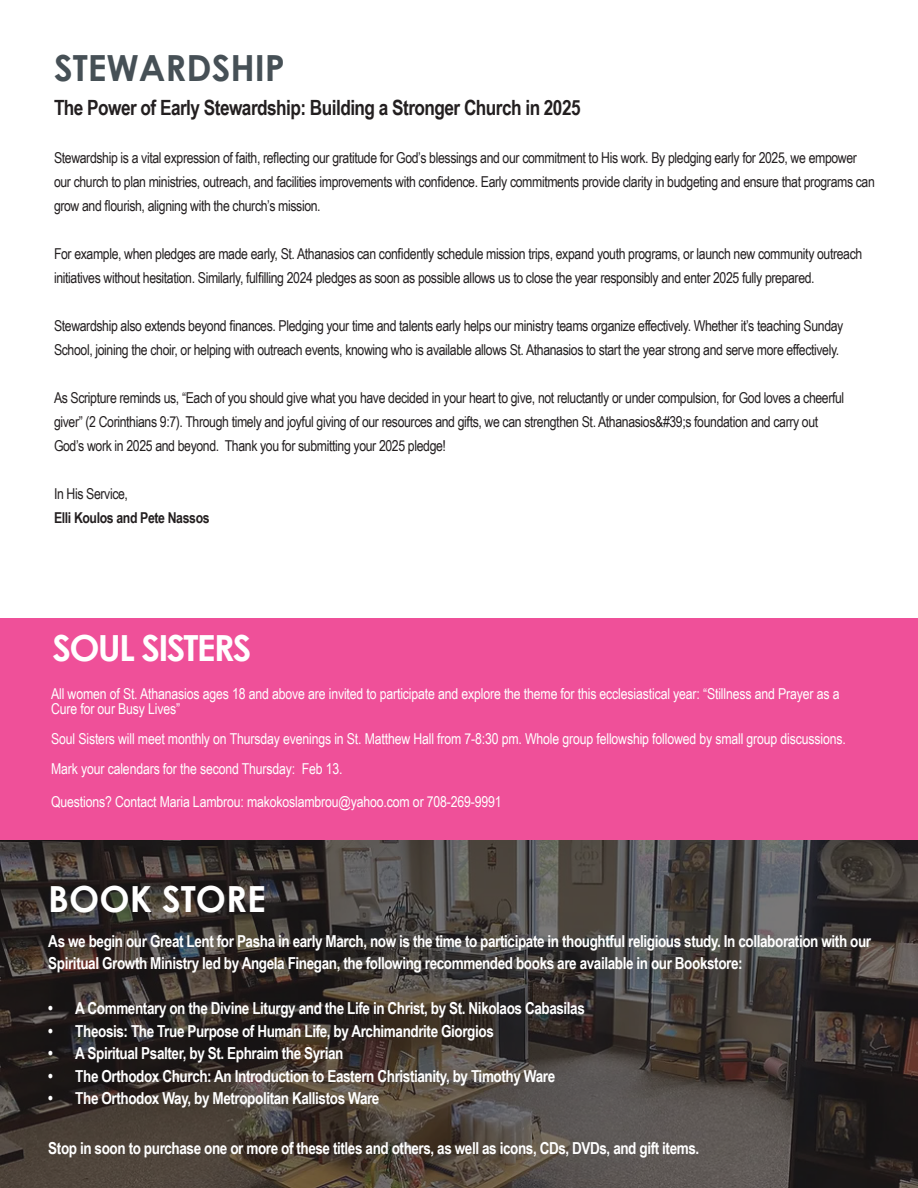
<style>
.page{position:relative;width:918px;height:1188px;background:#fff}
.page>*{position:absolute;margin:0;border:0;box-sizing:border-box;transform-origin:0 0}
.t1{font:700 36px "Century Gothic";color:#465056}
.t2{font:700 36px "Century Gothic";letter-spacing:-.05em;color:#fff}
.t3{font:700 36px "Century Gothic";color:#fff}
.t4{font:700 21px "Arial Narrow";letter-spacing:-.025em;color:#231f20}
.t5{font:700 16.5px/22.5px "Arial Narrow";letter-spacing:-.025em;color:#fff}
.t6{font:15px/24px "Arial Narrow";letter-spacing:-.025em;color:#231f20}
.t7{font:15px/15px "Arial Narrow";letter-spacing:-.01em;color:#fff}
.t8{font:700 15px "Arial Narrow";letter-spacing:-.025em;color:#231f20}
</style>
<div class="page">
<svg style="left:0;top:839px;width:917px;height:349px;background:#403a36"></svg>
<hr style="left:917px;top:659px;width:1px;height:529px;background:#89826c">
<div style="left:0;top:618px;width:918px;height:221px;background:#ef5099"></div>
<p class="t1" style="left:54px;top:41px;width:233px">STEWARDSHIP</p>
<p class="t4" style="left:54px;top:92px;width:528px">The Power of Early Stewardship: Building a Stronger Church in 2025</p>
<p class="t6" style="left:54px;top:145px;width:822px">Stewardship is a vital expression of faith, reflecting our gratitude for God’s blessings and our commitment to His work. By pledging early for 2025, we empower our church to plan ministries, outreach, and facilities improvements with confidence. Early commitments provide clarity in budgeting and ensure that programs can grow and flourish, aligning with the church’s mission.</p>
<p class="t6" style="left:54px;top:241px;width:810px">For example, when pledges are made early, St. Athanasios can confidently schedule mission trips, expand youth programs, or launch new community outreach initiatives without hesitation. Similarly, fulfilling 2024 pledges as soon as possible allows us to close the year responsibly and enter 2025 fully prepared.</p>
<p class="t6" style="left:54px;top:313px;width:791px">Stewardship also extends beyond finances. Pledging your time and talents early helps our ministry teams organize effectively. Whether it’s teaching Sunday<br>School, joining the choir, or helping with outreach events, knowing who is available allows St. Athanasios to start the year strong and serve more effectively.</p>
<p class="t6" style="left:54px;top:385px;width:792px">As Scripture reminds us, “Each of you should give what you have decided in your heart to give, not reluctantly or under compulsion, for God loves a cheerful giver” (2 Corinthians 9:7). Through timely and joyful giving of our resources and gifts, we can strengthen St. Athanasios&amp;#39;s foundation and carry out</p>
<p class="t6" style="left:54px;top:433px;width:394px">God’s work in 2025 and beyond. Thank you for submitting your 2025 pledge!</p>
<p class="t6" style="left:54px;top:481px;width:76px">In His Service,</p>
<p class="t8" style="left:54px;top:507px;width:157px">Elli Koulos and Pete Nassos</p>
<p class="t2" style="left:53px;top:621px;width:201px">SOUL SISTERS</p>
<p class="t7" style="left:51px;top:686px;width:790px">All women of St. Athanasios ages 18 and above are invited to participate and explore the theme for this ecclesiastical year: “Stillness and Prayer as a<br>Cure for our Busy Lives”</p>
<p class="t7" style="left:51px;top:731px;width:796px">Soul Sisters will meet monthly on Thursday evenings in St. Matthew Hall from 7-8:30 pm. Whole group fellowship followed by small group discussions.</p>
<p class="t7" style="left:51px;top:761px;width:293px">Mark your calendars for the second Thursday: Feb 13.</p>
<p class="t7" style="left:51px;top:794px;width:452px">Questions? Contact Maria Lambrou: makokoslambrou@yahoo.com or 708-269-9991</p>
<p class="t3" style="left:48px;top:871px;width:219px">BOOK STORE</p>
<p class="t5" style="left:48px;top:929px;width:824px">As we begin our Great Lent for Pasha in early March, now is the time to participate in thoughtful religious study. In collaboration with our<br>Spiritual Growth Ministry led by Angela Finegan, the following recommended books are available in our Bookstore:</p>
<p class="t5" style="left:48px;top:997px;width:538px">• A Commentary on the Divine Liturgy and the Life in Christ, by St. Nikolaos Cabasilas</p>
<p class="t5" style="left:48px;top:1019px;width:447px">• Theosis: The True Purpose of Human Life, by Archimandrite Giorgios</p>
<p class="t5" style="left:48px;top:1042px;width:297px">• A Spiritual Psalter, by St. Ephraim the Syrian</p>
<p class="t5" style="left:48px;top:1064px;width:508px">• The Orthodox Church: An Introduction to Eastern Christianity, by Timothy Ware</p>
<p class="t5" style="left:48px;top:1087px;width:333px">• The Orthodox Way, by Metropolitan Kallistos Ware</p>
<p class="t5" style="left:48px;top:1136px;width:652px">Stop in soon to purchase one or more of these titles and others, as well as icons, CDs, DVDs, and gift items.</p>
</div>
